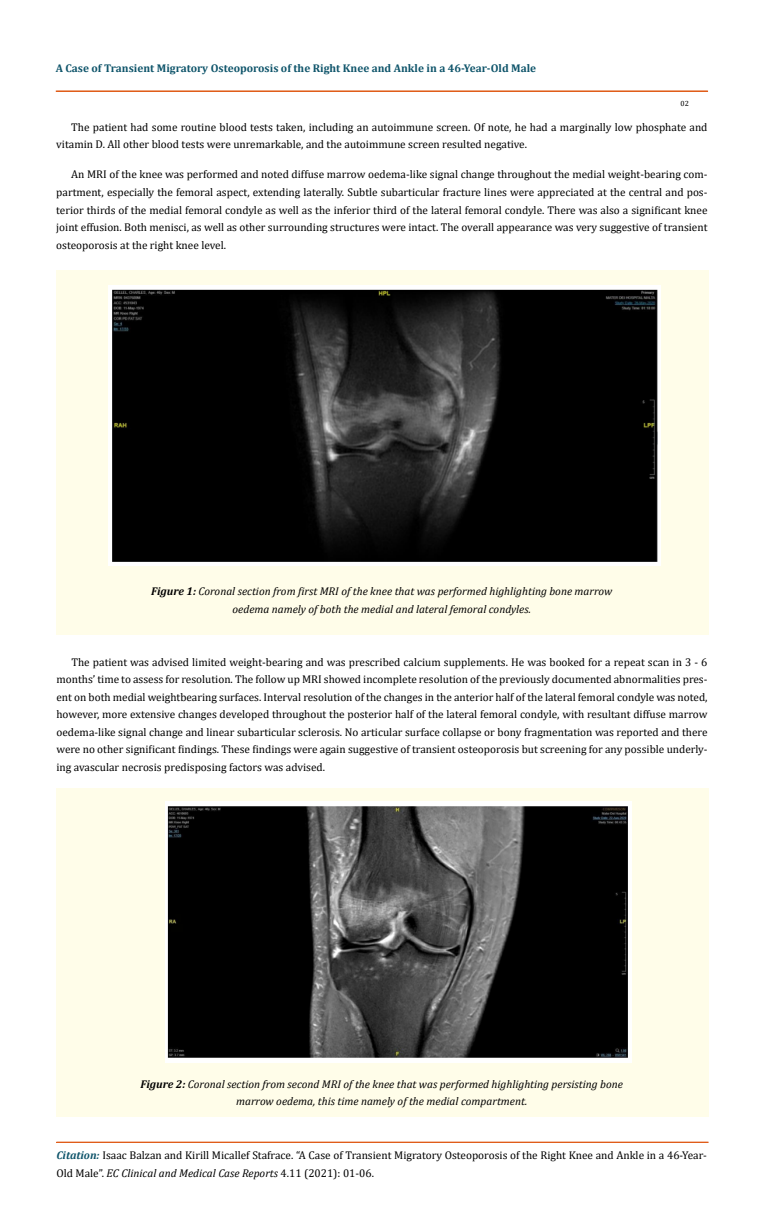
<style>
.page{position:relative;width:764px;height:1232px;background:#fff}
.page>*{position:absolute;margin:0;border:0;box-sizing:border-box;transform-origin:0 0}
.t1{font:11.25px/17.5px "Cambria";color:#000}
.t2{font:italic 11.25px/17.5px "Cambria";color:#000;text-align:center}
.t3{font:700 11.25px "Cambria";color:#0e546a}
.t4{font:7.5px "Cambria";color:#000}
.s1{font-weight:700}
.s2{font-weight:700;font-style:italic;color:#0e546a}
.s3{font-style:italic}
</style>
<div class="page">
<div style="left:56px;top:91px;width:651px;height:1px;border:1px solid #e05d1a"></div>
<hr style="left:57px;top:1142px;width:651px;height:1px;background:#e05d1a">
<div style="left:56px;top:270px;width:653px;height:364px;background:#fffde9"></div>
<img style="left:109px;top:285px;width:551px;height:280px">
<div style="left:56px;top:788px;width:653px;height:327px;background:#fffde9"></div>
<img style="left:165px;top:801px;width:466px;height:261px">
<p class="t3" style="left:56px;top:60px;width:482px">A Case of Transient Migratory Osteoporosis of the Right Knee and Ankle in a 46-Year-Old Male</p>
<p class="t4" style="left:680px;top:98px;width:10px">02</p>
<p class="t1" style="left:56px;top:118px;width:653px;text-indent:15px">The patient had some routine blood tests taken, including an autoimmune screen. Of note, he had a marginally low phosphate and vitamin D. All other blood tests were unremarkable, and the autoimmune screen resulted negative.</p>
<p class="t1" style="left:56px;top:166px;width:653px;text-align:justify;text-indent:15px">An MRI of the knee was performed and noted diffuse marrow oedema-like signal change throughout the medial weight-bearing com&shy;partment, especially the femoral aspect, extending laterally. Subtle subarticular fracture lines were appreciated at the central and pos&shy;terior thirds of the medial femoral condyle as well as the inferior third of the lateral femoral condyle. There was also a significant knee joint effusion. Both menisci, as well as other surrounding structures were intact. The overall appearance was very suggestive of transient osteoporosis at the right knee level.</p>
<p class="t2" style="left:151px;top:582px;width:463px"><span class="s1">Figure 1:</span> Coronal section from first MRI of the knee that was performed highlighting bone marrow oedema namely of both the medial and lateral femoral condyles.</p>
<p class="t1" style="left:56px;top:652px;width:652px;text-align:justify;text-indent:15px">The patient was advised limited weight-bearing and was prescribed calcium supplements. He was booked for a repeat scan in 3 - 6 months’ time to assess for resolution. The follow up MRI showed incomplete resolution of the previously documented abnormalities pres&shy;ent on both medial weightbearing surfaces. Interval resolution of the changes in the anterior half of the lateral femoral condyle was noted, however, more extensive changes developed throughout the posterior half of the lateral femoral condyle, with resultant diffuse marrow oedema-like signal change and linear subarticular sclerosis. No articular surface collapse or bony fragmentation was reported and there were no other significant findings. These findings were again suggestive of transient osteoporosis but screening for any possible underly&shy;ing avascular necrosis predisposing factors was advised.</p>
<p class="t2" style="left:140px;top:1074px;width:484px"><span class="s1">Figure 2:</span> Coronal section from second MRI of the knee that was performed highlighting persisting bone marrow oedema, this time namely of the medial compartment.</p>
<p class="t1" style="left:56px;top:1146px;width:652px"><span class="s2">Citation:</span> Isaac Balzan and Kirill Micallef Stafrace. “A Case of Transient Migratory Osteoporosis of the Right Knee and Ankle in a 46-Year-<br>Old Male”. <span class="s3">EC Clinical and Medical Case Reports</span> 4.11 (2021): 01-06.</p>
</div>
